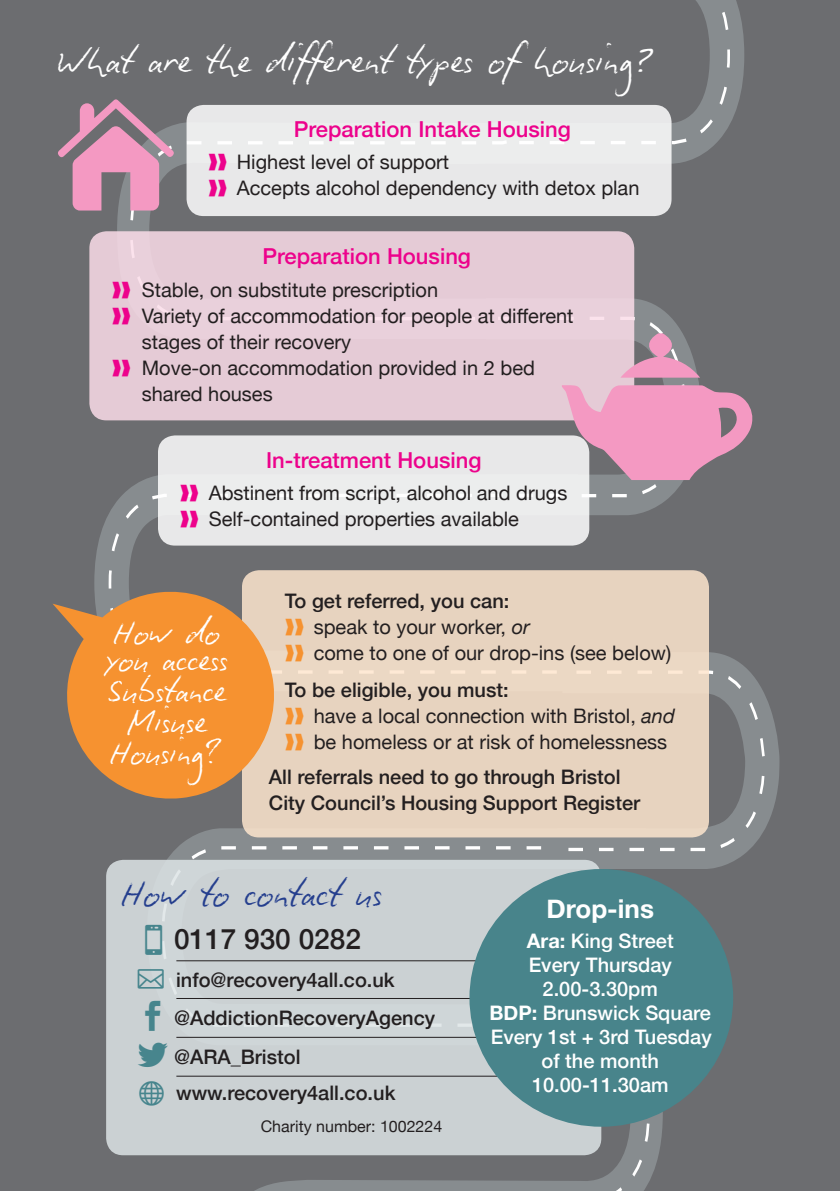
<style>
.page{position:relative;width:840px;height:1191px;background:#fff}
.page>*{position:absolute;margin:0;border:0;box-sizing:border-box;transform-origin:0 0}
.t1{font:40px "Biro Scriptreduced";color:#fff}
.t2{font:40px "Biro Scriptreduced";color:#253f8e}
.t3{font:36.2px/30.8px "Biro Scriptreduced";color:#fff}
.t4{font:500 28px "Helvetica Neue";color:#231f20}
.t5{font:700 26px "Helvetica Neue";color:#fff}
.t6{font:500 22px "Helvetica Neue";color:#ed028c}
.t7{font:20px/26px "Helvetica Neue";color:#231f20}
.t8{font:500 20px/38.8px "Helvetica Neue";color:#231f20}
.t9{font:500 20px/24px "Helvetica Neue";color:#fff;text-align:center}
.t10{font:16px "Helvetica Neue";color:#231f20}
.s1{font-family:"Handwriting Dakota";font-size:36px}
.s2{font-family:"Dear Joefour";font-size:32.6px}
.s3{font-weight:500}
.s4{font-style:italic}
.s5{font-weight:700}
</style>
<div class="page">
<div style="left:0;top:0;width:839px;height:1191px;background:#6c6d70"></div>
<svg style="left:731px;top:0;width:12px;height:121px"></svg>
<svg style="left:658px;top:0;width:73px;height:186px"></svg>
<svg style="left:77px;top:122px;width:122px;height:119px"></svg>
<svg style="left:589px;top:277px;width:98px;height:242px"></svg>
<svg style="left:107px;top:420px;width:470px;height:166px"></svg>
<svg style="left:160px;top:824px;width:515px;height:367px"></svg>
<div style="left:186px;top:105px;width:485px;height:111px;background:#e8e8e9;border-radius:17px"></div>
<svg style="left:58px;top:99px;width:116px;height:111px"></svg>
<div style="left:158px;top:435px;width:431px;height:110px;background:#e8e8e9;border-radius:17px"></div>
<div style="left:89px;top:231px;width:545px;height:189px;background:#e5cbd6;border-radius:17px"></div>
<svg style="left:766px;top:698px;width:13px;height:128px;fill:#878c8f"></svg>
<svg style="left:554px;top:630px;width:212px;height:267px"></svg>
<div style="left:242px;top:570px;width:466px;height:267px;background:#e7d3bf;border-radius:17px"></div>
<svg style="left:52px;top:586px;width:227px;height:213px;fill:#f69230"></svg>
<div style="left:106px;top:860px;width:495px;height:295px;background:#cbd1d3;border-radius:17px"></div>
<hr style="left:176px;top:960px;width:359px;height:1px;background:#231f20">
<hr style="left:176px;top:998px;width:359px;height:1px;background:#231f20">
<hr style="left:176px;top:1036px;width:359px;height:1px;background:#231f20">
<hr style="left:176px;top:1075px;width:359px;height:1px;background:#231f20">
<div style="left:469px;top:869px;width:263px;height:257px;background:#48848b;border-radius:50%"></div>
<svg style="left:561px;top:385px;width:192px;height:95px"></svg>
<svg style="left:621px;top:333px;width:78px;height:45px"></svg>
<svg style="left:183px;top:494px;width:14px;height:3px"></svg>
<h1 class="t1" style="left:58px;top:35px;width:596px">What are the different types of housing <span class="s1">?</span></h1>
<p class="t6" style="left:294px;top:112px;width:278px">Preparation Intake Housing</p>
<p class="t7" style="left:237px;top:150px;width:404px">Highest level of support<br>Accepts alcohol dependency with detox plan</p>
<p class="t6" style="left:262px;top:238px;width:210px">Preparation Housing</p>
<p class="t7" style="left:142px;top:278px;width:433px">Stable, on substitute prescription<br>Variety of accommodation for people at different stages of their recovery<br>Move-on accommodation provided in 2 bed shared houses</p>
<p class="t6" style="left:266px;top:442px;width:217px">In-treatment Housing</p>
<p class="t7" style="left:208px;top:481px;width:360px">Abstinent from script, alcohol and drugs<br>Self-contained properties available</p>
<h2 class="t3" style="left:107px;top:617px;width:123px;line-height:27.2px">How do you access</h2>
<h2 class="t3" style="left:109px;top:673px;width:119px;text-align:center">Substance<br>Misuse<br>Housing<span class="s2">?</span></h2>
<p class="t7" style="left:313px;top:588px;width:359px;text-indent:-29px"><span class="s3">To get referred, you can:<br></span>speak to your worker, <span class="s4">or<br></span>come to one of our drop-ins (see below)</p>
<p class="t7" style="left:313px;top:678px;width:362px;text-indent:-29px"><span class="s3">To be eligible, you must:<br></span>have a local connection with Bristol, <span class="s4">and </span>be homeless or at risk of homelessness</p>
<p class="t8" style="left:269px;top:762px;width:372px;line-height:26px">All referrals need to go through Bristol<br>City Council’s Housing Support Register</p>
<h1 class="t2" style="left:122px;top:868px;width:261px">How to contact us</h1>
<h3 class="t4" style="left:174px;top:916px;width:188px">0117 930 0282</h3>
<p class="t8" style="left:174px;top:958px;width:262px">info@recovery4all.co.uk @AddictionRecoveryAgency @ARA_Bristol</p>
<p class="t8" style="left:176px;top:1071px;width:221px">www.recovery4all.co.uk</p>
<p class="t10" style="left:260px;top:1115px;width:183px">Charity number: 1002224</p>
<h3 class="t5" style="left:546px;top:888px;width:109px">Drop-ins</h3>
<p class="t9" style="left:489px;top:927px;width:223px"><span class="s5">Ara:</span> King Street<br>Every Thursday<br>2.00-3.30pm<br><span class="s5">BDP:</span> Brunswick Square<br>Every 1st + 3rd Tuesday of the month<br>10.00-11.30am</p>
</div>
